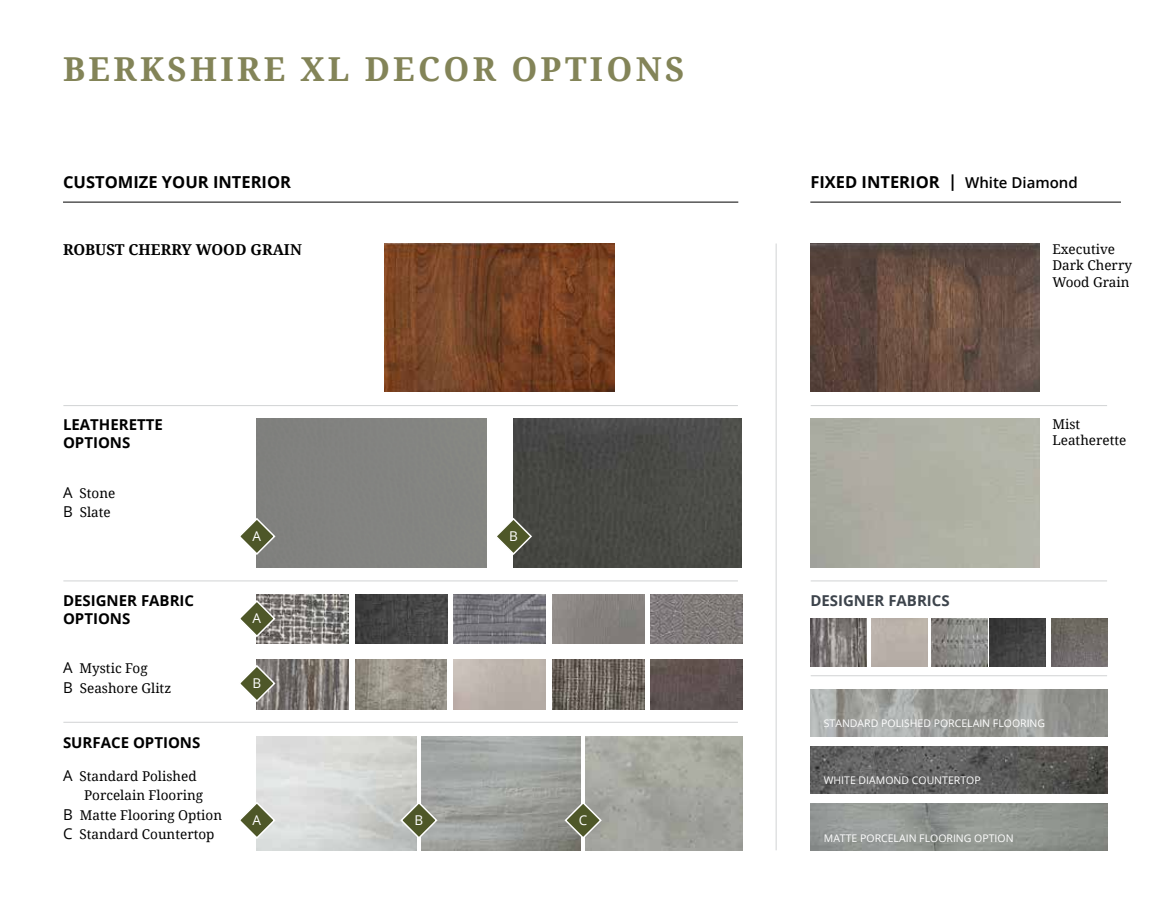
<style>
.page{position:relative;width:1175px;height:905px;background:#fff}
.page>*{position:absolute;margin:0;border:0;box-sizing:border-box;transform-origin:0 0}
.t1{font:700 33px "Droid Serif";letter-spacing:.1em;color:#838458}
.t2{font:700 16.5px "Open Sans";color:#000}
.t3{font:700 15px/18px "Open Sans";color:#000}
.t4{font:700 15px "Droid Serif";color:#000}
.t5{font:700 15px "Open Sans";color:#3d444c}
.t6{font:13.5px/16.5px "Droid Serif";color:#000}
.t7{font:13.5px "Open Sans";color:#fff}
.t8{font:10.5px "Open Sans";color:#fff}
.s1{font-weight:600;font-size:15px}
.s2{font-family:"Open Sans";font-size:15px}
</style>
<div class="page">
<img style="left:385px;top:243px;width:229px;height:149px">
<hr style="left:63px;top:202px;width:675px;height:1px;background:#000">
<hr style="left:810px;top:202px;width:310px;height:1px;background:#000">
<img style="left:810px;top:243px;width:230px;height:149px">
<img style="left:810px;top:619px;width:56px;height:47px">
<img style="left:931px;top:619px;width:56px;height:47px">
<img style="left:989px;top:619px;width:56px;height:47px">
<img style="left:1051px;top:619px;width:56px;height:47px">
<img style="left:585px;top:736px;width:157px;height:114px">
<img style="left:810px;top:804px;width:297px;height:46px">
<img style="left:810px;top:689px;width:297px;height:47px">
<img style="left:421px;top:736px;width:160px;height:114px">
<img style="left:810px;top:746px;width:297px;height:47px">
<img style="left:256px;top:594px;width:93px;height:50px">
<img style="left:453px;top:594px;width:93px;height:50px">
<img style="left:552px;top:594px;width:92px;height:50px">
<img style="left:256px;top:659px;width:93px;height:50px">
<img style="left:355px;top:659px;width:92px;height:50px">
<img style="left:552px;top:659px;width:92px;height:50px">
<hr style="left:775px;top:243px;width:1px;height:607px;background:#d1d3d4">
<hr style="left:63px;top:405px;width:675px;height:1px;background:#d1d3d4">
<hr style="left:810px;top:405px;width:297px;height:1px;background:#d1d3d4">
<hr style="left:63px;top:580px;width:675px;height:1px;background:#d1d3d4">
<hr style="left:810px;top:580px;width:297px;height:1px;background:#d1d3d4">
<hr style="left:810px;top:675px;width:297px;height:1px;background:#d1d3d4">
<hr style="left:63px;top:722px;width:675px;height:1px;background:#d1d3d4">
<svg style="left:240px;top:516px;width:36px;height:40px"></svg>
<svg style="left:240px;top:800px;width:36px;height:40px"></svg>
<svg style="left:399px;top:800px;width:39px;height:40px;background:#979c8a"></svg>
<svg style="left:563px;top:800px;width:40px;height:40px;background:#878b78"></svg>
<svg style="left:240px;top:599px;width:36px;height:39px"></svg>
<svg style="left:240px;top:663px;width:36px;height:40px"></svg>
<img style="left:513px;top:418px;width:229px;height:149px">
<svg style="left:497px;top:516px;width:36px;height:40px"></svg>
<img style="left:355px;top:594px;width:92px;height:50px">
<img style="left:650px;top:594px;width:92px;height:50px">
<img style="left:650px;top:659px;width:92px;height:50px">
<h1 class="t1" style="left:63px;top:46px;width:623px">BERKSHIRE XL DECOR OPTIONS</h1>
<p class="t2" style="left:63px;top:170px;width:229px">CUSTOMIZE YOUR INTERIOR</p>
<p class="t2" style="left:810px;top:170px;width:269px">FIXED INTERIOR | <span class="s1">White Diamond</span></p>
<p class="t4" style="left:63px;top:239px;width:240px">ROBUST CHERRY WOOD GRAIN</p>
<p class="t3" style="left:63px;top:415px;width:101px">LEATHERETTE<br>OPTIONS</p>
<p class="t6" style="left:63px;top:483px;width:54px;line-height:19.5px"><span class="s2">A</span> Stone<br><span class="s2">B</span> Slate</p>
<p class="t3" style="left:63px;top:591px;width:133px">DESIGNER FABRIC<br>OPTIONS</p>
<p class="t6" style="left:63px;top:658px;width:110px;line-height:19.5px"><span class="s2">A</span> Mystic Fog<br><span class="s2">B</span> Seashore Glitz</p>
<p class="t3" style="left:63px;top:732px;width:139px">SURFACE OPTIONS</p>
<p class="t6" style="left:63px;top:767px;width:135px"><span class="s2">A</span> Standard Polished</p>
<p class="t6" style="left:84px;top:786px;width:120px">Porcelain Flooring</p>
<p class="t6" style="left:63px;top:806px;width:161px"><span class="s2">B</span> Matte Flooring Option</p>
<p class="t6" style="left:63px;top:825px;width:153px"><span class="s2">C</span> Standard Countertop</p>
<p class="t7" style="left:252px;top:527px;width:10px">A</p>
<p class="t7" style="left:252px;top:609px;width:10px">A</p>
<p class="t7" style="left:252px;top:674px;width:10px">B</p>
<p class="t7" style="left:509px;top:527px;width:10px">B</p>
<p class="t7" style="left:252px;top:810px;width:10px">A</p>
<p class="t7" style="left:414px;top:810px;width:10px">B</p>
<p class="t7" style="left:579px;top:810px;width:10px">C</p>
<p class="t6" style="left:1052px;top:240px;width:81px">Executive<br>Dark Cherry<br>Wood Grain</p>
<p class="t6" style="left:1052px;top:415px;width:76px">Mist<br>Leatherette</p>
<p class="t5" style="left:810px;top:589px;width:141px">DESIGNER FABRICS</p>
<p class="t8" style="left:824px;top:716px;width:223px">STANDARD POLISHED PORCELAIN FLOORING</p>
<p class="t8" style="left:824px;top:773px;width:158px">WHITE DIAMOND COUNTERTOP</p>
<p class="t8" style="left:824px;top:830px;width:191px">MATTE PORCELAIN FLOORING OPTION</p>
</div>
